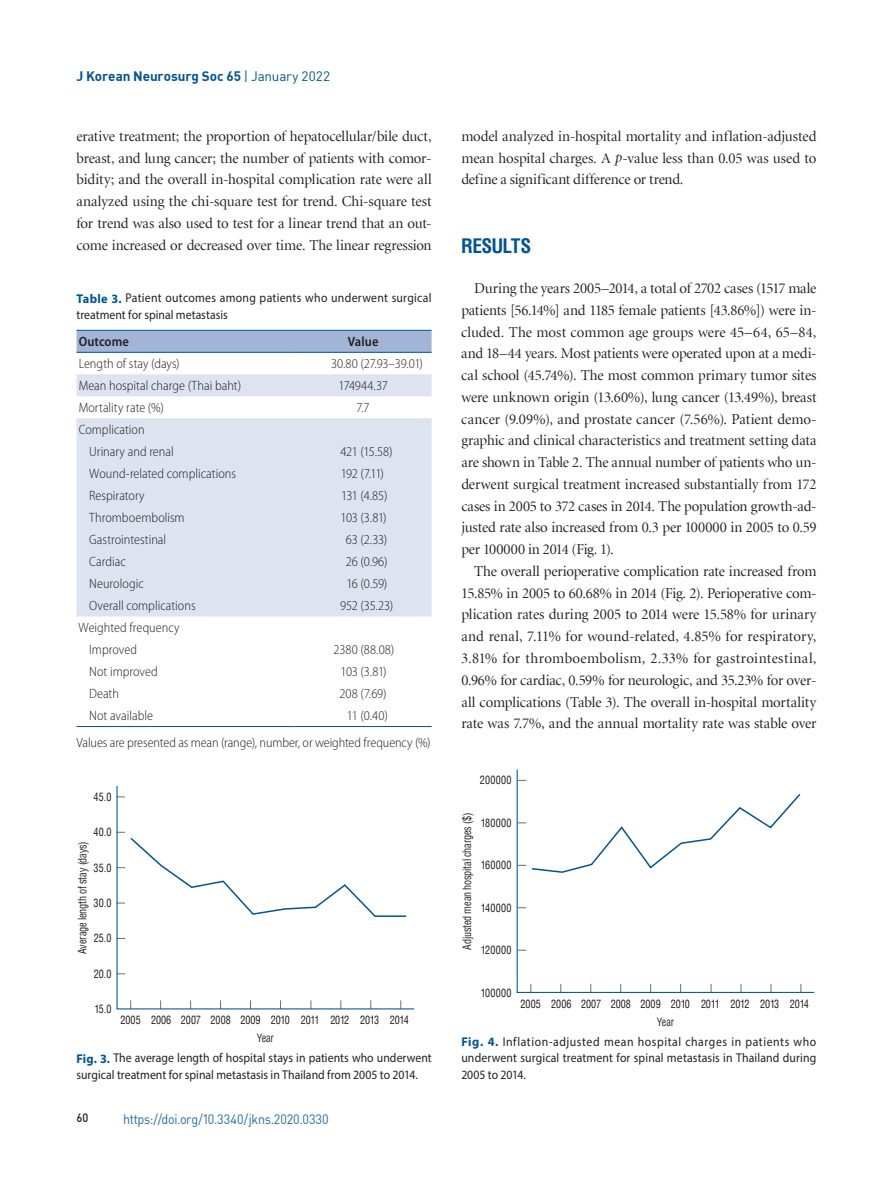
<style>
.page{position:relative;width:893px;height:1191px;background:#fff}
.page>*{position:absolute;margin:0;border:0;box-sizing:border-box;transform-origin:0 0}
.t1{font:700 condensed 19.5px "Helvetica";letter-spacing:-.04em;color:#005495}
.t2{font:15px/21.8px "Minion LT Display";letter-spacing:-.005em;color:#231f20;text-align:justify}
.t3{font:300 semi-condensed 13.5px/22px "Myriad Pro";color:#231f20}
.t4{font:13.5px "DIN";letter-spacing:-.01em;color:#2369a5;scale:.93 1}
.t5{font:700 13.5px "DIN";letter-spacing:-.005em;color:#005495}
.t6{font:300 semi-condensed 13.5px "Myriad Pro";letter-spacing:-.02em;color:#231f20}
.t7{font:600 semi-condensed 13.5px "Myriad Pro";letter-spacing:.005em;color:#231f20}
.t8{font:300 semi-condensed 13.5px "Myriad Pro";letter-spacing:-.025em;color:#231f20}
.t9{font:12.75px/16.5px "Myriad Pro";letter-spacing:.005em;color:#231f20;scale:.92 1}
.t10{font:12px "Dinmed";color:#231f20;scale:.93 1}
.t11{font:condensed 11.25px/18px "Helvetica";letter-spacing:-.005em;color:#231f20;text-align:center;scale:.9 1}
.s1{font-weight:400}
.s2{font-family:"Minion LT";font-style:italic}
.s3{font-weight:700;color:#005495}
</style>
<div class="page">
<div style="left:77px;top:331px;width:355px;height:21px;background:#a3b5d6"></div>
<svg style="left:77px;top:374px;width:355px;height:242px;background:#e0e5f1"></svg>
<hr style="left:77px;top:330px;width:218px;height:1px;background:#005495">
<hr style="left:295px;top:330px;width:137px;height:1px;background:#005495">
<hr style="left:77px;top:352px;width:218px;height:1px;background:#005495">
<hr style="left:295px;top:352px;width:137px;height:1px;background:#005495">
<hr style="left:77px;top:726px;width:218px;height:1px;background:#005495">
<hr style="left:295px;top:726px;width:137px;height:1px;background:#005495">
<svg style="left:116px;top:786px;width:299px;height:224px"></svg>
<svg style="left:117px;top:832px;width:291px;height:85px"></svg>
<svg style="left:516px;top:769px;width:299px;height:224px"></svg>
<svg style="left:518px;top:792px;width:284px;height:81px"></svg>
<p class="t5" style="left:76px;top:68px;width:255px">J Korean Neurosurg Soc 65 <span class="s1">| January 2022</span></p>
<p class="t2" style="left:76px;top:126px;width:357px">erative treatment; the proportion of hepatocellular/bile duct, breast, and lung cancer; the number of patients with comor&shy;bidity; and the overall in-hospital complication rate were all analyzed using the chi-square test for trend. Chi-square test for trend was also used to test for a linear trend that an out&shy;come increased or decreased over time. The linear regression</p>
<p class="t2" style="left:461px;top:126px;width:357px">model analyzed in-hospital mortality and inflation-adjusted mean hospital charges. A <span class="s2">p</span>-value less than 0.05 was used to define a significant difference or trend.</p>
<h1 class="t1" style="left:461px;top:233px;width:72px">RESULTS</h1>
<p class="t2" style="left:461px;top:278px;width:357px;text-indent:13px">During the years 2005–2014, a total of 2702 cases (1517 male patients [56.14%] and 1185 female patients [43.86%]) were in&shy;cluded. The most common age groups were 45–64, 65–84, and 18–44 years. Most patients were operated upon at a medi&shy;cal school (45.74%). The most common primary tumor sites were unknown origin (13.60%), lung cancer (13.49%), breast cancer (9.09%), and prostate cancer (7.56%). Patient demo&shy;graphic and clinical characteristics and treatment setting data are shown in Table 2. The annual number of patients who un&shy;derwent surgical treatment increased substantially from 172 cases in 2005 to 372 cases in 2014. The population growth-ad&shy;justed rate also increased from 0.3 per 100000 in 2005 to 0.59 per 100000 in 2014 (Fig. 1).</p>
<p class="t2" style="left:461px;top:561px;width:357px;text-indent:13px">The overall perioperative complication rate increased from 15.85% in 2005 to 60.68% in 2014 (Fig. 2). Perioperative com&shy;plication rates during 2005 to 2014 were 15.58% for urinary and renal, 7.11% for wound-related, 4.85% for respiratory, 3.81% for thromboembolism, 2.33% for gastrointestinal, 0.96% for cardiac, 0.59% for neurologic, and 35.23% for over&shy;all complications (Table 3). The overall in-hospital mortality rate was 7.7%, and the annual mortality rate was stable over</p>
<p class="t9" style="left:77px;top:290px;width:387px"><span class="s3">Table 3.</span> Patient outcomes among patients who underwent surgical treatment for spinal metastasis</p>
<p class="t7" style="left:79px;top:333px;width:52px">Outcome</p>
<p class="t7" style="left:348px;top:333px;width:32px">Value</p>
<p class="t3" style="left:79px;top:352px;width:103px">Length of stay (days)</p>
<p class="t6" style="left:331px;top:355px;width:94px">30.80 (27.93–39.01)</p>
<p class="t3" style="left:79px;top:374px;width:164px">Mean hospital charge (Thai baht)</p>
<p class="t8" style="left:339px;top:377px;width:51px">174944.37</p>
<p class="t3" style="left:79px;top:396px;width:87px">Mortality rate (%)</p>
<p class="t3" style="left:357px;top:396px;width:15px">7.7</p>
<p class="t3" style="left:89px;top:418px;width:86px;text-indent:-11px">Complication<br>Urinary and renal</p>
<p class="t3" style="left:341px;top:440px;width:53px">421 (15.58)</p>
<p class="t3" style="left:89px;top:462px;width:148px">Wound-related complications</p>
<p class="t3" style="left:341px;top:462px;width:45px">192 (7.11)</p>
<p class="t3" style="left:89px;top:484px;width:57px">Respiratory</p>
<p class="t3" style="left:341px;top:484px;width:48px">131 (4.85)</p>
<p class="t3" style="left:89px;top:506px;width:97px">Thromboembolism</p>
<p class="t3" style="left:340px;top:506px;width:48px">103 (3.81)</p>
<p class="t3" style="left:89px;top:528px;width:78px">Gastrointestinal</p>
<p class="t3" style="left:346px;top:528px;width:43px">63 (2.33)</p>
<p class="t3" style="left:89px;top:550px;width:38px">Cardiac</p>
<p class="t3" style="left:346px;top:550px;width:43px">26 (0.96)</p>
<p class="t3" style="left:89px;top:572px;width:56px">Neurologic</p>
<p class="t3" style="left:346px;top:572px;width:43px">16 (0.59)</p>
<p class="t3" style="left:89px;top:594px;width:108px">Overall complications</p>
<p class="t3" style="left:340px;top:594px;width:55px">952 (35.23)</p>
<p class="t3" style="left:89px;top:616px;width:92px;text-indent:-11px">Weighted frequency<br>Improved</p>
<p class="t3" style="left:333px;top:638px;width:62px">2380 (88.08)</p>
<p class="t3" style="left:89px;top:660px;width:70px">Not improved</p>
<p class="t3" style="left:340px;top:660px;width:48px">103 (3.81)</p>
<p class="t3" style="left:89px;top:682px;width:31px">Death</p>
<p class="t3" style="left:340px;top:682px;width:49px">208 (7.69)</p>
<p class="t3" style="left:89px;top:704px;width:65px">Not available</p>
<p class="t3" style="left:77px;top:702px;width:356px;line-height:26.7px;text-indent:270px">11 (0.40)<br>Values are presented as mean (range), number, or weighted frequency (%)</p>
<p class="t11" style="left:94px;top:787px;width:21px">45.0</p>
<p class="t11" style="left:94px;top:823px;width:21px">40.0</p>
<p class="t11" style="left:94px;top:858px;width:21px">35.0</p>
<p class="t11" style="left:94px;top:893px;width:21px">30.0</p>
<p class="t11" style="left:94px;top:929px;width:21px">25.0</p>
<p class="t11" style="left:94px;top:964px;width:21px">20.0</p>
<p class="t11" style="left:95px;top:999px;width:20px">15.0</p>
<p class="t11" style="left:73px;top:954px;width:127px;rotate:-90deg">Average length of stay (days)</p>
<p class="t11" style="left:120px;top:1011px;width:322px">2005 2006 2007 2008 2009 2010 2011 2012 2013 2014<br>Year</p>
<p class="t9" style="left:77px;top:1049px;width:387px"><span class="s3">Fig. 3.</span> The average length of hospital stays in patients who underwent surgical treatment for spinal metastasis in Thailand from 2005 to 2014.</p>
<p class="t10" style="left:77px;top:1109px;width:14px">60</p>
<p class="t4" style="left:123px;top:1110px;width:223px">https://doi.org/10.3340/jkns.2020.0330</p>
<p class="t11" style="left:480px;top:771px;width:37px">200000</p>
<p class="t11" style="left:481px;top:813px;width:36px">180000</p>
<p class="t11" style="left:481px;top:856px;width:36px">160000</p>
<p class="t11" style="left:481px;top:898px;width:36px">140000</p>
<p class="t11" style="left:481px;top:941px;width:36px">120000</p>
<p class="t11" style="left:481px;top:983px;width:36px">100000</p>
<p class="t11" style="left:458px;top:949px;width:154px;rotate:-90deg">Adjusted mean hospital charges ($)</p>
<p class="t11" style="left:521px;top:994px;width:322px">2005 2006 2007 2008 2009 2010 2011 2012 2013 2014<br>Year</p>
<p class="t9" style="left:461px;top:1033px;width:387px;text-align:justify"><span class="s3">Fig. 4.</span> Inflation-adjusted mean hospital charges in patients who underwent surgical treatment for spinal metastasis in Thailand during 2005 to 2014.</p>
</div>
